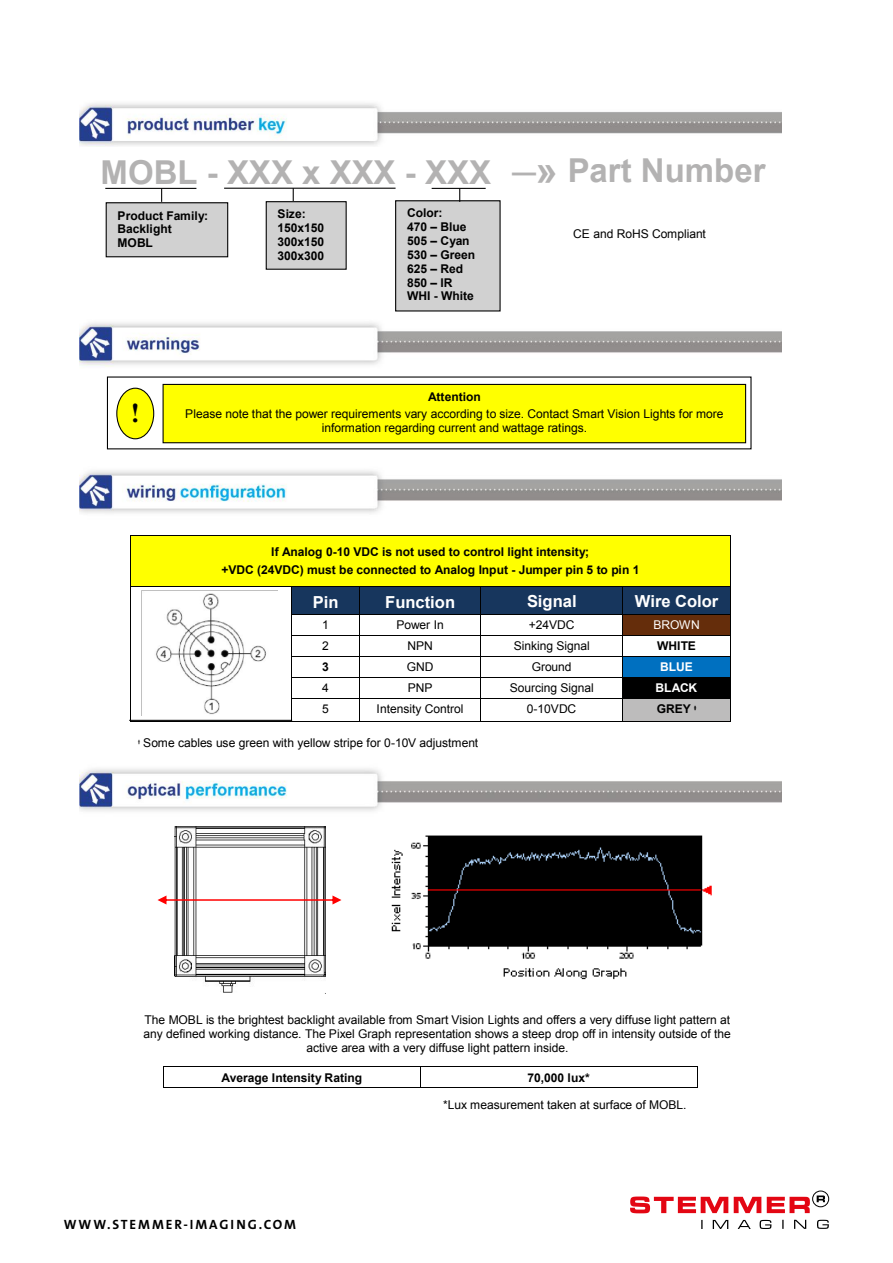
<style>
.page{position:relative;width:893px;height:1263px;background:#fff}
.page>*{position:absolute;margin:0;border:0;box-sizing:border-box;transform-origin:0 0}
.t1{font:700 33px "Arial";color:#b3b2b2}
.t2{font:700 27px "Times New Roman";color:#000}
.t3{font:700 16.5px "Arial";color:#fff}
.t4{font:13.5px "The Sans LP7 Bld";letter-spacing:.145em;color:#000}
.t5{font:12px/13.8px "Arial";letter-spacing:-.005em;color:#000;text-align:center}
.t6{font:700 12px/13.8px "Arial";color:#000}
.t7{font:12px "Arial";letter-spacing:-.005em;color:#000}
.t8{font:700 12px "Arial";letter-spacing:-.005em;color:#fff}
.t9{font:12px "Arial";color:#fff}
.t10{font:700 12px "Arial";color:#000}
.s1{font-style:inherit}
.s2{font-size:39px}
</style>
<div class="page">
<svg style="left:701px;top:1220px;width:128px;height:9px"></svg>
<svg style="left:630px;top:1196px;width:180px;height:17px"></svg>
<svg style="left:817px;top:1195px;width:8px;height:7px"></svg>
<div style="left:812px;top:1191px;width:17px;height:16px;border:1px solid #000;border-radius:50%"></div>
<img style="left:79px;top:103px;width:702px;height:44px">
<img style="left:79px;top:322px;width:702px;height:45px">
<img style="left:79px;top:470px;width:702px;height:43px">
<img style="left:79px;top:768px;width:702px;height:43px">
<div style="left:131px;top:536px;width:599px;height:50px;background:#ff0"></div>
<hr style="left:131px;top:535px;width:599px;height:1px;background:#000">
<hr style="left:130px;top:536px;width:1px;height:50px;background:#000">
<hr style="left:730px;top:536px;width:1px;height:50px;background:#000">
<div style="left:292px;top:587px;width:67px;height:27px;background:#17365d"></div>
<div style="left:360px;top:587px;width:120px;height:27px;background:#17365d"></div>
<div style="left:481px;top:587px;width:141px;height:27px;background:#17365d"></div>
<div style="left:623px;top:587px;width:107px;height:27px;background:#17365d"></div>
<hr style="left:131px;top:586px;width:160px;height:1px;background:#000">
<hr style="left:292px;top:586px;width:67px;height:1px;background:#000">
<hr style="left:360px;top:586px;width:120px;height:1px;background:#000">
<hr style="left:481px;top:586px;width:141px;height:1px;background:#000">
<hr style="left:623px;top:586px;width:107px;height:1px;background:#000">
<div style="left:623px;top:615px;width:107px;height:20px;background:#652d0b"></div>
<hr style="left:292px;top:614px;width:67px;height:1px;background:#000">
<hr style="left:360px;top:614px;width:120px;height:1px;background:#000">
<hr style="left:481px;top:614px;width:141px;height:1px;background:#000">
<hr style="left:623px;top:614px;width:107px;height:1px;background:#000">
<hr style="left:292px;top:635px;width:67px;height:1px;background:#000">
<hr style="left:360px;top:635px;width:120px;height:1px;background:#000">
<hr style="left:481px;top:635px;width:141px;height:1px;background:#000">
<hr style="left:623px;top:635px;width:107px;height:1px;background:#000">
<div style="left:623px;top:657px;width:107px;height:20px;background:#0070c0"></div>
<hr style="left:292px;top:656px;width:67px;height:1px;background:#000">
<hr style="left:360px;top:656px;width:120px;height:1px;background:#000">
<hr style="left:481px;top:656px;width:141px;height:1px;background:#000">
<hr style="left:623px;top:656px;width:107px;height:1px;background:#000">
<div style="left:623px;top:678px;width:107px;height:20px;background:#000"></div>
<hr style="left:292px;top:677px;width:67px;height:1px;background:#000">
<hr style="left:360px;top:677px;width:120px;height:1px;background:#000">
<hr style="left:481px;top:677px;width:141px;height:1px;background:#000">
<hr style="left:623px;top:677px;width:107px;height:1px;background:#000">
<div style="left:623px;top:699px;width:107px;height:22px;background:#bdbcbc"></div>
<hr style="left:292px;top:698px;width:67px;height:1px;background:#000">
<hr style="left:360px;top:698px;width:120px;height:1px;background:#000">
<hr style="left:481px;top:698px;width:141px;height:1px;background:#000">
<hr style="left:623px;top:698px;width:107px;height:1px;background:#000">
<svg style="left:130px;top:586px;width:1px;height:136px"></svg>
<hr style="left:131px;top:721px;width:160px;height:1px;background:#000">
<svg style="left:291px;top:586px;width:1px;height:136px"></svg>
<hr style="left:292px;top:721px;width:67px;height:1px;background:#000">
<svg style="left:359px;top:586px;width:1px;height:136px"></svg>
<hr style="left:360px;top:721px;width:120px;height:1px;background:#000">
<svg style="left:480px;top:586px;width:1px;height:136px"></svg>
<hr style="left:481px;top:721px;width:141px;height:1px;background:#000">
<svg style="left:622px;top:586px;width:1px;height:136px"></svg>
<hr style="left:623px;top:721px;width:107px;height:1px;background:#000">
<svg style="left:730px;top:586px;width:1px;height:136px"></svg>
<hr style="left:164px;top:1066px;width:256px;height:1px;background:#000">
<hr style="left:421px;top:1066px;width:276px;height:1px;background:#000">
<svg style="left:163px;top:1066px;width:1px;height:22px"></svg>
<hr style="left:164px;top:1087px;width:256px;height:1px;background:#000">
<svg style="left:420px;top:1066px;width:1px;height:22px"></svg>
<hr style="left:421px;top:1087px;width:276px;height:1px;background:#000">
<svg style="left:697px;top:1066px;width:1px;height:22px"></svg>
<img style="left:105px;top:187px;width:381px;height:9px">
<hr style="left:105px;top:188px;width:91px;height:1px;background:#000">
<hr style="left:224px;top:188px;width:172px;height:1px;background:#000">
<svg style="left:161px;top:189px;width:1px;height:13px"></svg>
<svg style="left:293px;top:188px;width:1px;height:13px"></svg>
<div style="left:106px;top:203px;width:122px;height:54px;background:#d1d1d1"></div>
<div style="left:106px;top:202px;width:122px;height:55px;border:1px solid #000"></div>
<img style="left:107px;top:209px;width:120px;height:42px">
<div style="left:266px;top:202px;width:80px;height:67px;background:#d1d1d1"></div>
<div style="left:266px;top:201px;width:81px;height:69px;border:1px solid #000"></div>
<img style="left:267px;top:207px;width:79px;height:56px">
<div style="left:557px;top:146px;width:242px;height:54px;background:#fff"></div>
<div style="left:396px;top:201px;width:104px;height:110px;background:#d1d1d1"></div>
<div style="left:395px;top:200px;width:106px;height:111px;border:1px solid #000"></div>
<img style="left:396px;top:207px;width:1px;height:98px">
<hr style="left:432px;top:188px;width:54px;height:1px;background:#000">
<svg style="left:459px;top:189px;width:1px;height:13px"></svg>
<svg style="left:116px;top:383px;width:631px;height:61px"></svg>
<div style="left:163px;top:384px;width:583px;height:59px;background:#ff0"></div>
<div style="left:163px;top:384px;width:583px;height:59px;border:1px solid #000"></div>
<svg style="left:117px;top:388px;width:37px;height:51px"></svg>
<div style="left:116px;top:388px;width:38px;height:51px;border:1px solid #000;border-radius:50%"></div>
<img style="left:123px;top:396px;width:25px;height:35px">
<img style="left:391px;top:835px;width:321px;height:145px">
<img style="left:175px;top:826px;width:151px;height:167px">
<div style="left:157px;top:977px;width:31px;height:19px;background:#fff"></div>
<img style="left:156px;top:593px;width:111px;height:122px">
<svg style="left:157px;top:895px;width:184px;height:9px"></svg>
<hr style="left:129px;top:720px;width:163px;height:1px;background:#000">
<h1 class="t1" style="left:101px;top:150px;width:392px">MOBL - XXX x XXX - XXX</h1>
<p class="t6" style="left:118px;top:209px;width:92px">Product Family:<br>Backlight<br>MOBL</p>
<p class="t6" style="left:278px;top:208px;width:48px">Size:<br>150x150<br>300x150<br>300x300</p>
<p class="t6" style="left:407px;top:207px;width:70px">Color:<br>470 <span class="s1">–</span> Blue<br>505 <span class="s1">–</span> Cyan<br>530 <span class="s1">–</span> Green<br>625 <span class="s1">–</span> Red<br>850 <span class="s1">–</span> IR<br>WHI - White</p>
<h1 class="t1" style="left:512px;top:149px;width:255px"><span class="s1">─</span><span class="s2">»</span> Part Number</h1>
<p class="t5" style="left:573px;top:227px;width:134px">CE and RoHS Compliant</p>
<h2 class="t2" style="left:131px;top:394px;width:10px">!</h2>
<p class="t6" style="left:428px;top:390px;width:54px">Attention</p>
<p class="t5" style="left:185px;top:407px;width:540px">Please note that the power requirements vary according to size. Contact Smart Vision Lights for more information regarding current and wattage ratings.</p>
<p class="t6" style="left:221px;top:543px;width:420px;line-height:18.1px;text-align:center">If Analog 0-10 VDC is not used to control light intensity;<br>+VDC (24VDC) must be connected to Analog Input - Jumper pin 5 to pin 1</p>
<h3 class="t3" style="left:313px;top:592px;width:27px">Pin</h3>
<h3 class="t3" style="left:385px;top:592px;width:71px">Function</h3>
<h3 class="t3" style="left:527px;top:590px;width:51px">Signal</h3>
<h3 class="t3" style="left:635px;top:590px;width:85px">Wire Color</h3>
<p class="t5" style="left:322px;top:618px;width:8px">1</p>
<p class="t5" style="left:396px;top:618px;width:49px">Power In</p>
<p class="t5" style="left:529px;top:618px;width:47px">+24VDC</p>
<p class="t9" style="left:653px;top:617px;width:48px">BROWN</p>
<p class="t5" style="left:322px;top:639px;width:8px">2</p>
<p class="t5" style="left:407px;top:639px;width:27px">NPN</p>
<p class="t5" style="left:514px;top:639px;width:78px">Sinking Signal</p>
<p class="t6" style="left:657px;top:639px;width:40px">WHITE</p>
<p class="t6" style="left:322px;top:660px;width:8px">3</p>
<p class="t5" style="left:407px;top:660px;width:28px">GND</p>
<p class="t5" style="left:532px;top:660px;width:41px">Ground</p>
<p class="t8" style="left:660px;top:659px;width:34px">BLUE</p>
<p class="t5" style="left:322px;top:681px;width:8px">4</p>
<p class="t5" style="left:408px;top:681px;width:26px">PNP</p>
<p class="t5" style="left:510px;top:681px;width:86px">Sourcing Signal</p>
<p class="t8" style="left:655px;top:680px;width:43px">BLACK</p>
<p class="t5" style="left:322px;top:702px;width:8px">5</p>
<p class="t5" style="left:377px;top:702px;width:88px">Intensity Control</p>
<p class="t5" style="left:527px;top:702px;width:51px">0-10VDC</p>
<p class="t10" style="left:657px;top:701px;width:41px">GREY ᶧ</p>
<p class="t7" style="left:138px;top:735px;width:342px">ᶧ Some cables use green with yellow stripe for 0<span class="s1">-10V adjustment</span></p>
<p class="t5" style="left:143px;top:1013px;width:589px">The MOBL is the brightest backlight available from Smart Vision Lights and offers a very diffuse light pattern at any defined working distance. The Pixel Graph representation shows a steep drop off in intensity outside of the active area with a very diffuse light pattern inside.</p>
<p class="t6" style="left:221px;top:1071px;width:142px">Average Intensity Rating</p>
<p class="t6" style="left:527px;top:1071px;width:64px">70,000 lux*</p>
<p class="t4" style="left:64px;top:1215px;width:234px">WWW.STEMMER-IMAGING.COM</p>
<p class="t5" style="left:443px;top:1098px;width:245px">*Lux measurement taken at surface of MOBL.</p>
</div>
